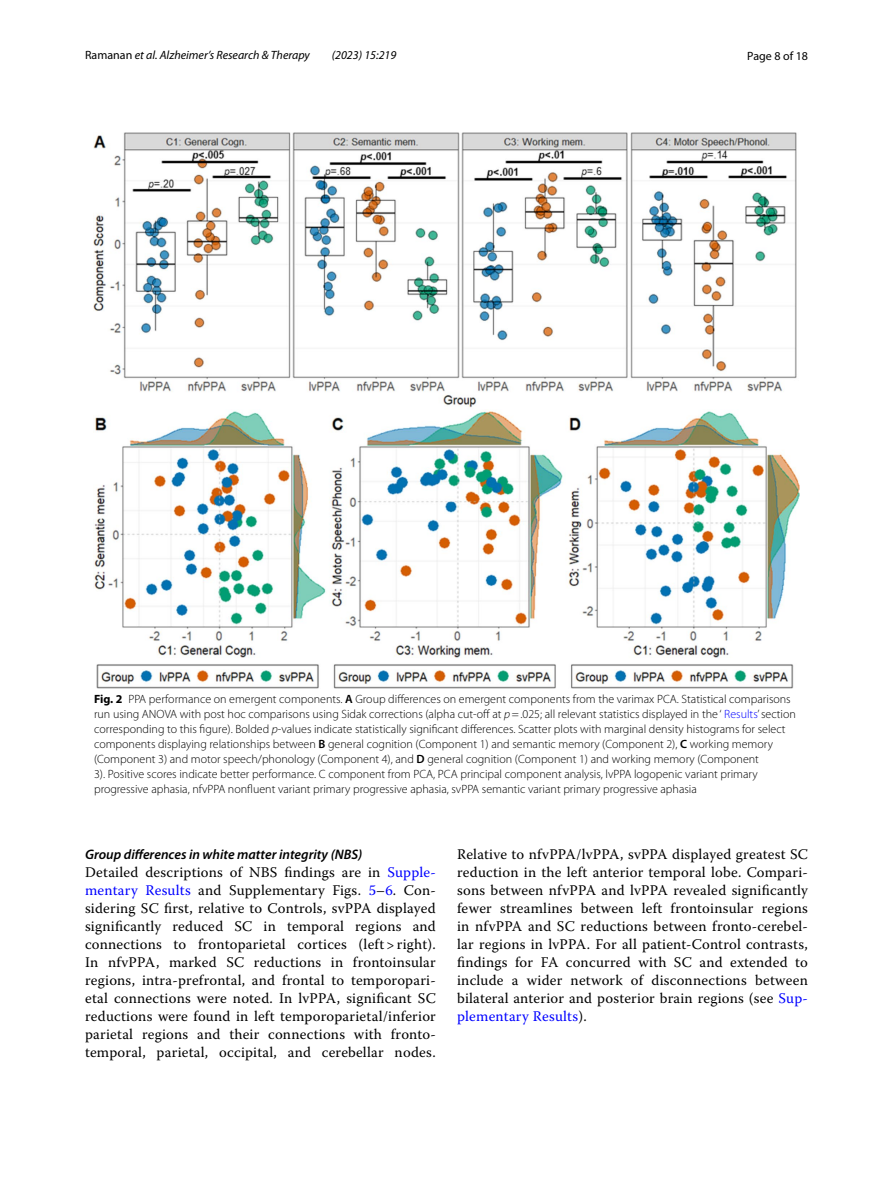
<style>
.page{position:relative;width:893px;height:1187px;background:#fff}
.page>*{position:absolute;margin:0;border:0;box-sizing:border-box;transform-origin:0 0}
.t1{font:14.7px/18px "Warnock Pro";letter-spacing:.015em;color:#000;text-align:justify}
.t2{font:italic 600 13.8px "Myriad Pro";color:#000}
.t3{font:300 12px/15px "Myriad Pro";color:#000}
.t4{font:italic 12px "Myriad Pro";color:#000}
.t5{font:12px "Myriad Pro";color:#000}
.s1{font-style:normal}
.s2{font-weight:700}
.s3{font-weight:600}
.s4{font-style:italic}
.s5{color:#00f}
</style>
<div class="page">
<img style="left:93px;top:133px;width:707px;height:555px">
<p class="t4" style="left:85px;top:48px;width:226px"><span class="s1">Ramanan</span> et al. Alzheimer’s Research &amp; Therapy</p>
<p class="t4" style="left:332px;top:48px;width:66px">(2023) 15:219</p>
<p class="t5" style="left:747px;top:48px;width:62px">Page 8 of 18</p>
<p class="t3" style="left:94px;top:692px;width:703px"><span class="s2">Fig. 2</span> PPA performance on emergent components. <span class="s3">A</span> Group differences on emergent components from the varimax PCA. Statistical comparisons run using ANOVA with post hoc comparisons using Sidak corrections (alpha cut-off at <span class="s4">p</span>=.025; all relevant statistics displayed in the ‘ <span class="s5">Results</span>’ section corresponding to this figure). Bolded <span class="s4">p</span>-values indicate statistically significant differences. Scatter plots with marginal density histograms for select components displaying relationships between <span class="s3">B</span> general cognition (Component 1) and semantic memory (Component 2), <span class="s3">C</span> working memory (Component 3) and motor speech/phonology (Component 4), and <span class="s3">D</span> general cognition (Component 1) and working memory (Component<br>3). Positive scores indicate better performance. C component from PCA, PCA principal component analysis, lvPPA logopenic variant primary progressive aphasia, nfvPPA nonfluent variant primary progressive aphasia, svPPA semantic variant primary progressive aphasia</p>
<p class="t2" style="left:85px;top:845px;width:279px">Group differences in white matter integrity (NBS)</p>
<p class="t1" style="left:85px;top:862px;width:352px">Detailed descriptions of NBS findings are in <span class="s5">Supple&shy;mentary Results</span> and Supplementary Figs. <span class="s5">5</span>–<span class="s5">6</span>. Con&shy;sidering SC first, relative to Controls, svPPA displayed significantly reduced SC in temporal regions and connections to frontoparietal cortices (left &gt; right).<br>In nfvPPA, marked SC reductions in frontoinsular regions, intra-prefrontal, and frontal to temporopari&shy;etal connections were noted. In lvPPA, significant SC reductions were found in left temporoparietal/inferior parietal regions and their connections with fronto&shy;temporal, parietal, occipital, and cerebellar nodes.</p>
<p class="t1" style="left:457px;top:845px;width:352px">Relative to nfvPPA/lvPPA, svPPA displayed greatest SC reduction in the left anterior temporal lobe. Compari&shy;sons between nfvPPA and lvPPA revealed significantly fewer streamlines between left frontoinsular regions in nfvPPA and SC reductions between fronto-cerebel&shy;lar regions in lvPPA. For all patient-Control contrasts, findings for FA concurred with SC and extended to include a wider network of disconnections between bilateral anterior and posterior brain regions (see <span class="s5">Sup&shy;plementary Results</span>).</p>
</div>
